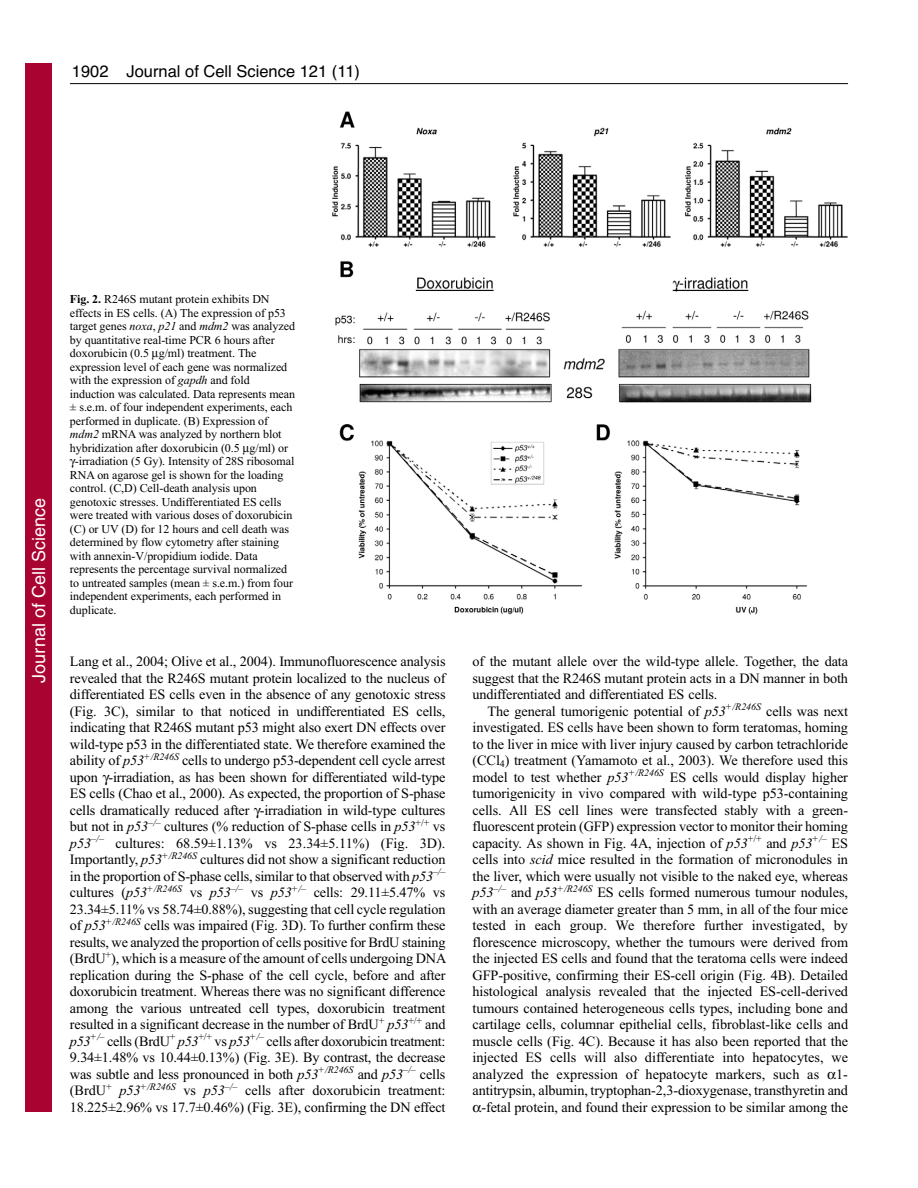
<style>
.page{position:relative;width:918px;height:1188px;background:#fff}
.page>*{position:absolute;margin:0;border:0;box-sizing:border-box;transform-origin:0 0}
.t1{font:18px "Helvetica";color:#fff}
.t2{font:16.5px "Helvetica";color:#000}
.t3{font:14.25px/16.5px "Times New Roman";letter-spacing:-.005em;color:#000;text-align:justify}
.t4{font:12px "Times New Roman";letter-spacing:-.005em;color:#000}
.s1{font-weight:700}
.s2{font-style:italic}
</style>
<div class="page">
<hr style="left:70px;top:83px;width:778px;height:1px;background:#000">
<img style="left:332px;top:111px;width:516px;height:504px">
<div style="left:26px;top:64px;width:26px;height:1048px;background:#a90332"></div>
<p class="t2" style="left:72px;top:65px;width:38px">1902</p>
<p class="t2" style="left:127px;top:65px;width:235px">Journal of Cell Science 121 (11)</p>
<p class="t1" style="left:28px;top:683px;width:186px;rotate:-90deg">Journal of Cell Science</p>
<p class="t4" style="left:70px;top:295px;width:201px"><span class="s1">Fig. 2.</span> R246S mutant protein exhibits DN</p>
<p class="t4" style="left:70px;top:309px;width:218px">effects in ES cells. (A) The expression of p53</p>
<p class="t4" style="left:70px;top:322px;width:227px">target genes <span class="s2">noxa</span>, <span class="s2">p21</span> and <span class="s2">mdm2</span> was analyzed</p>
<p class="t4" style="left:70px;top:336px;width:206px">by quantitative real-time PCR 6 hours after</p>
<p class="t4" style="left:70px;top:349px;width:188px">doxorubicin (0.5 g/ml) treatment. The</p>
<p class="t4" style="left:70px;top:363px;width:219px">expression level of each gene was normalized</p>
<p class="t4" style="left:70px;top:376px;width:181px">with the expression of <span class="s2">gapdh</span> and fold</p>
<p class="t4" style="left:70px;top:390px;width:227px">induction was calculated. Data represents mean</p>
<p class="t4" style="left:70px;top:403px;width:224px">± s.e.m. of four independent experiments, each</p>
<p class="t4" style="left:70px;top:417px;width:200px">performed in duplicate. (B) Expression of</p>
<p class="t4" style="left:70px;top:430px;width:213px"><span class="s2">mdm2</span> mRNA was analyzed by northern blot</p>
<p class="t4" style="left:70px;top:444px;width:220px">hybridization after doxorubicin (0.5 g/ml) or</p>
<p class="t4" style="left:75px;top:457px;width:221px">-irradiation (5 Gy). Intensity of 28S ribosomal</p>
<p class="t4" style="left:70px;top:471px;width:215px">RNA on agarose gel is shown for the loading</p>
<p class="t4" style="left:70px;top:484px;width:189px">control. (C,D) Cell-death analysis upon</p>
<p class="t4" style="left:70px;top:498px;width:213px">genotoxic stresses. Undifferentiated ES cells</p>
<p class="t4" style="left:70px;top:511px;width:224px">were treated with various doses of doxorubicin</p>
<p class="t4" style="left:70px;top:525px;width:221px">(C) or UV (D) for 12 hours and cell death was</p>
<p class="t4" style="left:70px;top:538px;width:211px">determined by flow cytometry after staining</p>
<p class="t4" style="left:70px;top:552px;width:189px">with annexin-V/propidium iodide. Data</p>
<p class="t4" style="left:70px;top:565px;width:219px">represents the percentage survival normalized</p>
<p class="t4" style="left:70px;top:579px;width:225px">to untreated samples (mean ± s.e.m.) from four</p>
<p class="t4" style="left:70px;top:592px;width:213px">independent experiments, each performed in</p>
<p class="t4" style="left:70px;top:606px;width:48px">duplicate.</p>
<p class="t3" style="left:70px;top:654px;width:378px">Lang et al., 2004; Olive et al., 2004). Immunofluorescence analysis revealed that the R246S mutant protein localized to the nucleus of differentiated ES cells even in the absence of any genotoxic stress (Fig. 3C), similar to that noticed in undifferentiated ES cells, indicating that R246S mutant p53 might also exert DN effects over wild-type p53 in the differentiated state. We therefore examined the ability of <span class="s2">p53</span><sup>+/R246S</sup> cells to undergo p53-dependent cell cycle arrest upon -irradiation, as has been shown for differentiated wild-type ES cells (Chao et al., 2000). As expected, the proportion of S-phase cells dramatically reduced after -irradiation in wild-type cultures but not in <span class="s2">p53</span><sup>–/–</sup> cultures (% reduction of S-phase cells in <span class="s2">p53</span><sup>+/+</sup> vs <span class="s2">p53</span><sup>–/–</sup> cultures: 68.59±1.13% vs 23.34±5.11%) (Fig. 3D).<br>Importantly, <span class="s2">p53</span><sup>+/R246S</sup> cultures did not show a significant reduction in the proportion of S-phase cells, similar to that observed with <span class="s2">p53</span><sup>–/– </sup>cultures (<span class="s2">p53</span><sup>+/R246S</sup> vs <span class="s2">p53</span><sup>–/–</sup> vs <span class="s2">p53</span><sup>+/–</sup> cells: 29.11±5.47% vs 23.34±5.11% vs 58.74±0.88%), suggesting that cell cycle regulation of <span class="s2">p53</span><sup>+/R246S</sup> cells was impaired (Fig. 3D). To further confirm these results, we analyzed the proportion of cells positive for BrdU staining (BrdU<sup>+</sup>), which is a measure of the amount of cells undergoing DNA replication during the S-phase of the cell cycle, before and after doxorubicin treatment. Whereas there was no significant difference among the various untreated cell types, doxorubicin treatment resulted in a significant decrease in the number of BrdU<sup>+</sup> <span class="s2">p53</span><sup>+/+</sup> and <span class="s2">p53</span><sup>+/–</sup> cells (BrdU<sup>+</sup> <span class="s2">p53</span><sup>+/+</sup> vs <span class="s2">p53</span><sup>+/–</sup> cells after doxorubicin treatment:<br>9.34±1.48% vs 10.44±0.13%) (Fig. 3E). By contrast, the decrease was subtle and less pronounced in both <span class="s2">p53</span><sup>+/R246S</sup> and <span class="s2">p53</span><sup>–/–</sup> cells (BrdU<sup>+</sup> <span class="s2">p53</span><sup>+/R246S</sup> vs <span class="s2">p53</span><sup>–/–</sup> cells after doxorubicin treatment:<br>18.225±2.96% vs 17.7±0.46%) (Fig. 3E), confirming the DN effect</p>
<p class="t3" style="left:472px;top:654px;width:377px">of the mutant allele over the wild-type allele. Together, the data suggest that the R246S mutant protein acts in a DN manner in both undifferentiated and differentiated ES cells.</p>
<p class="t3" style="left:472px;top:704px;width:377px;text-align:right">The general tumorigenic potential of <span class="s2">p53</span><sup>+/R246S</sup> cells was next investigated. ES cells have been shown to form teratomas, homing to the liver in mice with liver injury caused by carbon tetrachloride (CCl<sub>4</sub>) treatment (Yamamoto et al., 2003). We therefore used this model to test whether <span class="s2">p53</span><sup>+/R246S</sup> ES cells would display higher tumorigenicity in vivo compared with wild-type p53-containing cells. All ES cell lines were transfected stably with a green&shy;fluorescent protein (GFP) expression vector to monitor their homing capacity. As shown in Fig. 4A, injection of <span class="s2">p53</span><sup>+/+</sup> and <span class="s2">p53</span><sup>+/–</sup> ES cells into <span class="s2">scid</span> mice resulted in the formation of micronodules in the liver, which were usually not visible to the naked eye, whereas <span class="s2">p53</span><sup>–/–</sup> and <span class="s2">p53</span><sup>+/R246S</sup> ES cells formed numerous tumour nodules, with an average diameter greater than 5 mm, in all of the four mice tested in each group. We therefore further investigated, by florescence microscopy, whether the tumours were derived from the injected ES cells and found that the teratoma cells were indeed GFP-positive, confirming their ES-cell origin (Fig. 4B). Detailed histological analysis revealed that the injected ES-cell-derived tumours contained heterogeneous cells types, including bone and cartilage cells, columnar epithelial cells, fibroblast-like cells and muscle cells (Fig. 4C). Because it has also been reported that the injected ES cells will also differentiate into hepatocytes, we analyzed the expression of hepatocyte markers, such as 1- antitrypsin, albumin, tryptophan-2,3-dioxygenase, transthyretin and -fetal protein, and found their expression to be similar among the</p>
</div>
